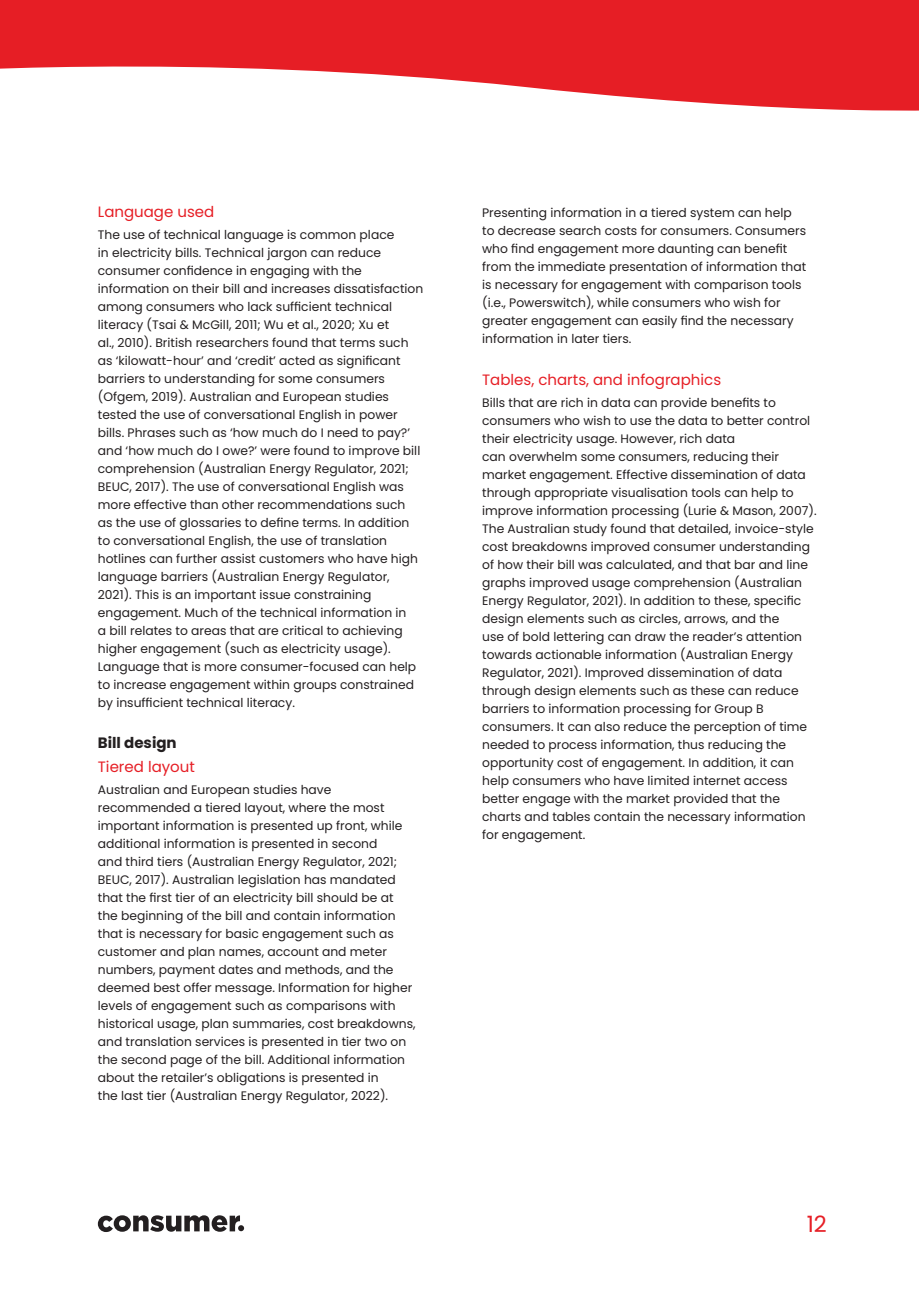
<style>
.page{position:relative;width:919px;height:1289px;background:#fff}
.page>*{position:absolute;margin:0;border:0;box-sizing:border-box;transform-origin:0 0}
.t1{font:22.5px "Poppins";color:#e61e25}
.t2{font:15px "Poppins";color:#e61e25}
.t3{font:700 15px "Poppins";color:#231f20}
.t4{font:12.3px/18px "Poppins";color:#231f20}
</style>
<div class="page">
<svg style="left:0;top:0;width:918px;height:111px;fill:#e61e25"></svg>
<svg style="left:98px;top:1215px;width:146px;height:16px"></svg>
<p class="t2" style="left:98px;top:203px;width:118px">Language used</p>
<p class="t4" style="left:98px;top:226px;width:327px">The use of technical language is common place<br>in electricity bills. Technical jargon can reduce consumer confidence in engaging with the information on their bill and increases dissatisfaction among consumers who lack sufficient technical literacy (Tsai &amp; McGill, 2011; Wu et al., 2020; Xu et<br>al., 2010). British researchers found that terms such as ‘kilowatt-hour’ and ‘credit’ acted as significant barriers to understanding for some consumers (Ofgem, 2019). Australian and European studies tested the use of conversational English in power bills. Phrases such as ‘how much do I need to pay?’ and ‘how much do I owe?’ were found to improve bill comprehension (Australian Energy Regulator, 2021; BEUC, 2017). The use of conversational English was more effective than other recommendations such<br>as the use of glossaries to define terms. In addition to conversational English, the use of translation hotlines can further assist customers who have high language barriers (Australian Energy Regulator, 2021). This is an important issue constraining engagement. Much of the technical information in<br>a bill relates to areas that are critical to achieving higher engagement (such as electricity usage).<br>Language that is more consumer-focused can help to increase engagement within groups constrained by insufficient technical literacy.</p>
<p class="t3" style="left:98px;top:734px;width:80px">Bill design</p>
<p class="t2" style="left:98px;top:758px;width:99px">Tiered layout</p>
<p class="t4" style="left:98px;top:780px;width:319px">Australian and European studies have recommended a tiered layout, where the most important information is presented up front, while additional information is presented in second<br>and third tiers (Australian Energy Regulator, 2021; BEUC, 2017). Australian legislation has mandated that the first tier of an electricity bill should be at the beginning of the bill and contain information that is necessary for basic engagement such as customer and plan names, account and meter numbers, payment dates and methods, and the deemed best offer message. Information for higher levels of engagement such as comparisons with historical usage, plan summaries, cost breakdowns, and translation services is presented in tier two on the second page of the bill. Additional information about the retailer’s obligations is presented in<br>the last tier (Australian Energy Regulator, 2022).</p>
<p class="t4" style="left:482px;top:203px;width:325px">Presenting information in a tiered system can help to decrease search costs for consumers. Consumers who find engagement more daunting can benefit from the immediate presentation of information that is necessary for engagement with comparison tools (i.e., Powerswitch), while consumers who wish for greater engagement can easily find the necessary information in later tiers.</p>
<p class="t2" style="left:482px;top:371px;width:240px">Tables, charts, and infographics</p>
<p class="t4" style="left:482px;top:394px;width:336px">Bills that are rich in data can provide benefits to consumers who wish to use the data to better control their electricity usage. However, rich data<br>can overwhelm some consumers, reducing their market engagement. Effective dissemination of data through appropriate visualisation tools can help to improve information processing (Lurie &amp; Mason, 2007).<br>The Australian study found that detailed, invoice-style cost breakdowns improved consumer understanding of how their bill was calculated, and that bar and line graphs improved usage comprehension (Australian Energy Regulator, 2021). In addition to these, specific design elements such as circles, arrows, and the<br>use of bold lettering can draw the reader’s attention towards actionable information (Australian Energy Regulator, 2021). Improved dissemination of data through design elements such as these can reduce barriers to information processing for Group B consumers. It can also reduce the perception of time needed to process information, thus reducing the opportunity cost of engagement. In addition, it can help consumers who have limited internet access better engage with the market provided that the charts and tables contain the necessary information for engagement.</p>
<p class="t1" style="left:806px;top:1210px;width:22px">12</p>
</div>
